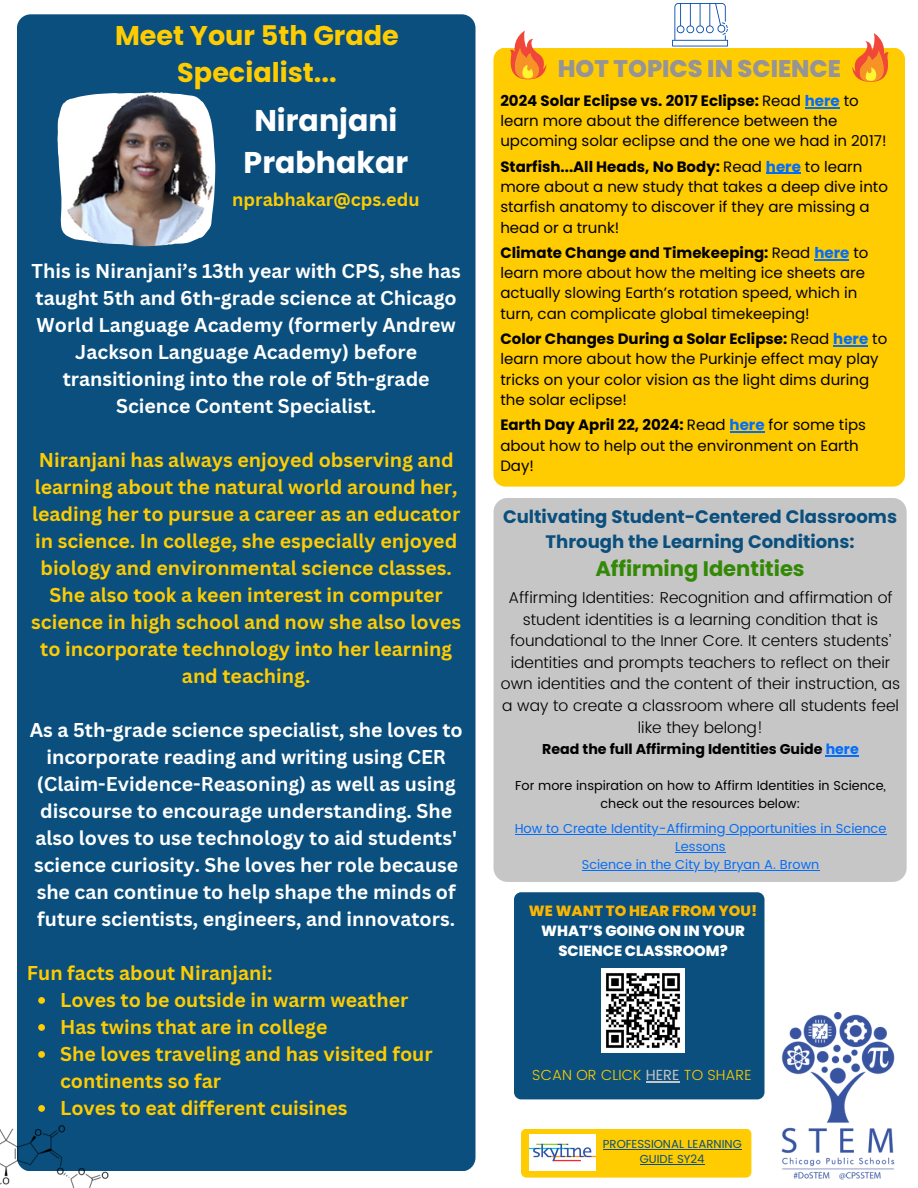
<style>
.page{position:relative;width:918px;height:1188px;background:#fff}
.page>*{position:absolute;margin:0;border:0;box-sizing:border-box;transform-origin:0 0}
.t1{font:700 30px/41.7px "Poppins";color:#fff;text-align:center}
.t2{font:700 27px/37.2px "Poppins";color:#ffcc01;text-align:center}
.t3{font:800 24px "Poppins";color:#969494}
.t4{font:700 21px "Poppins";color:#338905}
.t5{font:700 19.5px/27px "Canva Sans";color:#fff;text-align:center}
.t6{font:700 19.5px/27px "Canva Sans";color:#ffcc01;text-align:center}
.t7{font:700 18px/24.8px "Poppins";color:#0a4f7d;text-align:center}
.t8{font:700 18px "Canva Sans";color:#ffcc01}
.t9{font:300 15.75px/21.6px "Poppins";color:#000;text-align:center}
.t10{font:15px/20.2px "Poppins";color:#000}
.t11{font:800 14.85px/20.2px "Poppins";color:#fff;text-align:center}
.t12{font:800 14.85px "Poppins";color:#fbb600}
.t13{font:300 14.7px "Poppins";color:#ffcc01}
.t14{font:700 14.25px "Poppins";color:#000}
.t15{font:13.05px/18px "Poppins";color:#046df8;text-align:center}
.t16{font:12.9px/18px "Poppins";color:#000;text-align:center}
.t17{font:12.9px "Poppins";color:#046df8}
.t18{font:11.7px/15.5px "Poppins";color:#0a4f7d;text-align:center}
.s1{font-weight:700}
.s2{font-weight:700;color:#046df8}
.s3{color:#046df8}
.s4{font-weight:400;color:#c6c6c6}
</style>
<div class="page">
<div style="left:17px;top:14px;width:459px;height:1157px;background:#0a4f7d;border-radius:14px"></div>
<div style="left:493px;top:48px;width:412px;height:439px;background:#ffcc01;border-radius:12px"></div>
<svg style="left:672px;top:3px;width:56px;height:43px"></svg>
<img style="left:0;top:1125px;width:109px;height:63px">
<div style="left:494px;top:498px;width:413px;height:384px;background:#c6c6c6;border-radius:14px"></div>
<img style="left:58px;top:92px;width:157px;height:154px">
<img style="left:781px;top:1012px;width:114px;height:168px">
<svg style="left:510px;top:31px;width:37px;height:49px"></svg>
<div style="left:514px;top:892px;width:251px;height:207px;background:#0a4f7d;border-radius:7px"></div>
<img style="left:601px;top:969px;width:84px;height:84px">
<hr style="left:646px;top:1081px;width:34px;height:1px;background:#c6c6c6">
<svg style="left:852px;top:33px;width:37px;height:49px"></svg>
<div style="left:521px;top:1129px;width:230px;height:49px;background:#ffcc01;border-radius:5px"></div>
<img style="left:530px;top:1135px;width:65px;height:36px">
<hr style="left:805px;top:107px;width:35px;height:1px;background:#046df8">
<hr style="left:826px;top:755px;width:33px;height:1px;background:#046df8">
<hr style="left:515px;top:834px;width:371px;height:1px;background:#046df8">
<hr style="left:675px;top:852px;width:51px;height:1px;background:#046df8">
<hr style="left:582px;top:870px;width:237px;height:1px;background:#046df8">
<hr style="left:603px;top:1149px;width:139px;height:1px;background:#0a4f7d">
<hr style="left:640px;top:1164px;width:65px;height:1px;background:#0a4f7d">
<svg style="left:38px;top:997px;width:7px;height:7px"></svg>
<svg style="left:38px;top:1024px;width:7px;height:7px"></svg>
<svg style="left:38px;top:1051px;width:7px;height:7px"></svg>
<svg style="left:38px;top:1105px;width:7px;height:7px"></svg>
<hr style="left:766px;top:173px;width:35px;height:1px;background:#046df8">
<hr style="left:814px;top:259px;width:35px;height:1px;background:#046df8">
<hr style="left:833px;top:345px;width:35px;height:1px;background:#046df8">
<hr style="left:730px;top:431px;width:35px;height:2px;background:#046df8">
<h2 class="t2" style="left:115px;top:17px;width:285px">Meet Your 5th Grade<br>Specialist...</h2>
<h1 class="t1" style="left:244px;top:100px;width:166px">Niranjani<br>Prabhakar</h1>
<p class="t8" style="left:232px;top:187px;width:189px">nprabhakar@cps.edu</p>
<p class="t5" style="left:32px;top:257px;width:431px">This is Niranjani’s 13th year with CPS, she has taught 5th and 6th-grade science at Chicago World Language Academy (formerly Andrew Jackson Language Academy) before transitioning into the role of 5th-grade Science Content Specialist.</p>
<p class="t6" style="left:31px;top:446px;width:432px">Niranjani has always enjoyed observing and learning about the natural world around her, leading her to pursue a career as an educator in science. In college, she especially enjoyed biology and environmental science classes.<br>She also took a keen interest in computer science in high school and now she also loves to incorporate technology into her learning and teaching.</p>
<p class="t5" style="left:30px;top:716px;width:435px">As a 5th-grade science specialist, she loves to incorporate reading and writing using CER (Claim-Evidence-Reasoning) as well as using discourse to encourage understanding. She also loves to use technology to aid students' science curiosity. She loves her role because she can continue to help shape the minds of future scientists, engineers, and innovators.</p>
<h3 class="t6" style="left:60px;top:959px;width:374px;text-align:left;text-indent:-33px">Fun facts about Niranjani:<br>Loves to be outside in warm weather<br>Has twins that are in college<br>She loves traveling and has visited four continents so far<br>Loves to eat different cuisines</h3>
<h3 class="t3" style="left:558px;top:51px;width:285px">HOT TOPICS IN SCIENCE</h3>
<p class="t10" style="left:500px;top:90px;width:388px"><span class="s1">2024 Solar Eclipse vs. 2017 Eclipse:</span> Read <span class="s2">here</span> to learn more about the difference between the upcoming solar eclipse and the one we had in 2017!</p>
<p class="t10" style="left:500px;top:156px;width:389px"><span class="s1">Starfish...All Heads, No Body:</span> Read <span class="s2">here</span> to learn more about a new study that takes a deep dive into starfish anatomy to discover if they are missing a head or a trunk!</p>
<p class="t10" style="left:500px;top:243px;width:370px"><span class="s1">Climate Change and Timekeeping:</span> Read <span class="s2">here</span> to learn more about how the melting ice sheets are actually slowing Earth’s rotation speed, which in turn, can complicate global timekeeping!</p>
<p class="t10" style="left:500px;top:329px;width:388px"><span class="s1">Color Changes During a Solar Eclipse:</span> Read <span class="s2">here</span> to learn more about how the Purkinje effect may play tricks on your color vision as the light dims during the solar eclipse!</p>
<p class="t10" style="left:500px;top:415px;width:367px"><span class="s1">Earth Day April 22, 2024:</span> Read <span class="s2">here</span> for some tips about how to help out the environment on Earth<br>Day!</p>
<p class="t7" style="left:503px;top:504px;width:396px">Cultivating Student-Centered Classrooms<br>Through the Learning Conditions:</p>
<h3 class="t4" style="left:595px;top:554px;width:211px">Affirming Identities</h3>
<p class="t9" style="left:501px;top:587px;width:401px">Affirming Identities: Recognition and affirmation of student identities is a learning condition that is foundational to the Inner Core. It centers students’ identities and prompts teachers to reflect on their own identities and the content of their instruction, as a way to create a classroom where all students feel like they belong!</p>
<p class="t14" style="left:542px;top:739px;width:318px">Read the full Affirming Identities Guide <span class="s3">here</span></p>
<p class="t16" style="left:515px;top:776px;width:372px">For more inspiration on how to Affirm Identities in Science, check out the resources below:</p>
<p class="t15" style="left:515px;top:819px;width:373px">How to Create Identity-Affirming Opportunities in Science<br>Lessons</p>
<p class="t17" style="left:582px;top:857px;width:239px">Science in the City by Bryan A. Brown</p>
<p class="t12" style="left:529px;top:900px;width:230px">WE WANT TO HEAR FROM YOU!</p>
<p class="t11" style="left:541px;top:921px;width:205px">WHAT’S GOING ON IN YOUR<br>SCIENCE CLASSROOM?</p>
<p class="t13" style="left:532px;top:1066px;width:221px">SCAN OR CLICK <span class="s4">HERE</span> TO SHARE</p>
<p class="t18" style="left:603px;top:1136px;width:140px">PROFESSIONAL LEARNING<br>GUIDE SY24</p>
</div>
